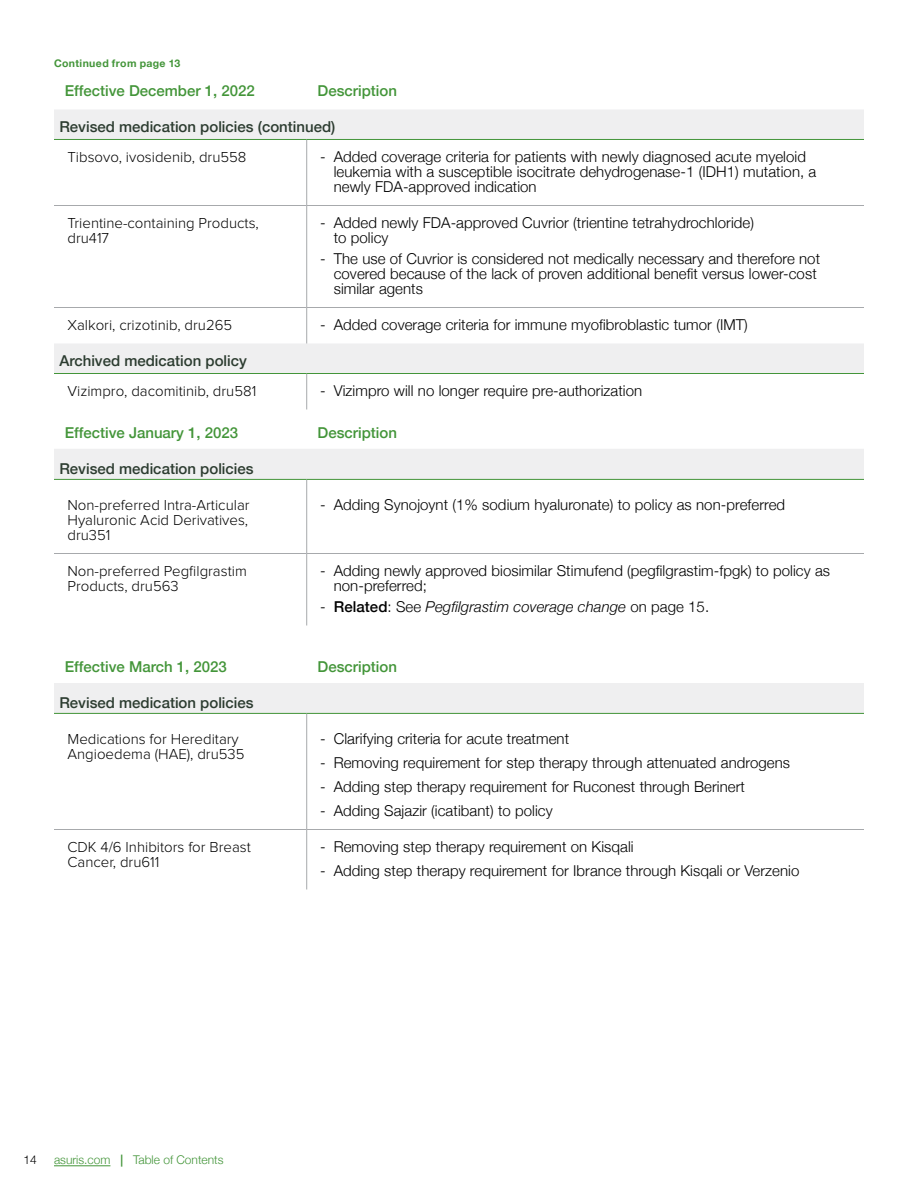
<style>
.page{position:relative;width:918px;height:1188px;background:#fff}
.page>*{position:absolute;margin:0;border:0;box-sizing:border-box;transform-origin:0 0}
.t1{font:300 15px/15px "Helvetica Neue";letter-spacing:.005em;color:#000}
.t2{font:300 15px/15px "Proxima Nova";color:#000}
.t3{font:500 15px "Helvetica Neue";color:#2c3c30}
.t4{font:500 15px "Helvetica Neue";color:#439539}
.t5{font:italic 300 15px "Helvetica Neue";letter-spacing:.005em;color:#000}
.t6{font:300 12px "Helvetica Neue";color:#439539}
.t7{font:300 12px "Helvetica Neue";color:#000}
.t8{font:700 10.5px "Helvetica Neue";letter-spacing:.035em;color:#439539}
.s1{font-style:normal}
.s2{font-weight:500;font-style:normal}
.s3{font-weight:500}
</style>
<div class="page">
<hr style="left:54px;top:1165px;width:56px;height:1px;background:#439539">
<svg style="left:54px;top:110px;width:810px;height:369px"></svg>
<hr style="left:54px;top:553px;width:253px;height:1px;background:#a7a9ac">
<hr style="left:307px;top:553px;width:557px;height:1px;background:#a7a9ac">
<hr style="left:306px;top:554px;width:1px;height:72px;background:#a7a9ac">
<hr style="left:54px;top:373px;width:253px;height:1px;background:#439539">
<hr style="left:307px;top:373px;width:557px;height:1px;background:#439539">
<hr style="left:54px;top:479px;width:253px;height:1px;background:#439539">
<hr style="left:307px;top:479px;width:557px;height:1px;background:#439539">
<hr style="left:306px;top:480px;width:1px;height:73px;background:#a7a9ac">
<hr style="left:54px;top:205px;width:253px;height:1px;background:#a7a9ac">
<hr style="left:307px;top:205px;width:557px;height:1px;background:#a7a9ac">
<hr style="left:306px;top:206px;width:1px;height:101px;background:#a7a9ac">
<hr style="left:54px;top:307px;width:253px;height:1px;background:#a7a9ac">
<hr style="left:307px;top:307px;width:557px;height:1px;background:#a7a9ac">
<hr style="left:306px;top:308px;width:1px;height:36px;background:#a7a9ac">
<hr style="left:306px;top:374px;width:1px;height:36px;background:#a7a9ac">
<hr style="left:54px;top:139px;width:253px;height:1px;background:#439539">
<hr style="left:307px;top:139px;width:557px;height:1px;background:#439539">
<hr style="left:306px;top:140px;width:1px;height:65px;background:#a7a9ac">
<div style="left:54px;top:683px;width:810px;height:30px;background:#efeff0"></div>
<hr style="left:54px;top:829px;width:253px;height:1px;background:#a7a9ac">
<hr style="left:307px;top:829px;width:557px;height:1px;background:#a7a9ac">
<hr style="left:306px;top:830px;width:1px;height:60px;background:#a7a9ac">
<hr style="left:54px;top:713px;width:253px;height:1px;background:#439539">
<hr style="left:307px;top:713px;width:557px;height:1px;background:#439539">
<hr style="left:306px;top:714px;width:1px;height:115px;background:#a7a9ac">
<p class="t8" style="left:54px;top:55px;width:128px">Continued from page 13</p>
<p class="t4" style="left:65px;top:79px;width:192px">Effective December 1, 2022</p>
<p class="t4" style="left:318px;top:79px;width:81px">Description</p>
<p class="t3" style="left:59px;top:115px;width:277px">Revised medication policies (continued)</p>
<p class="t2" style="left:67px;top:150px;width:181px">Tibsovo, ivosidenib, dru558</p>
<p class="t1" style="left:334px;top:148px;width:484px;text-indent:-14px">- Added coverage criteria for patients with newly diagnosed acute myeloid leukemia with a susceptible isocitrate dehydrogenase-1 (IDH1) mutation, a newly FDA-approved indication</p>
<p class="t2" style="left:68px;top:216px;width:193px">Trientine-containing Products, dru417</p>
<p class="t1" style="left:334px;top:214px;width:422px;text-indent:-14px">- Added newly FDA-approved Cuvrior (trientine tetrahydrochloride) to policy</p>
<p class="t1" style="left:334px;top:250px;width:488px;text-indent:-14px">- The use of Cuvrior is considered not medically necessary and therefore not covered because of the lack of proven additional benefit versus lower-cost similar agents</p>
<p class="t2" style="left:68px;top:318px;width:166px">Xalkori, crizotinib, dru265</p>
<p class="t1" style="left:320px;top:316px;width:429px">- Added coverage criteria for immune myofibroblastic tumor (IMT)</p>
<p class="t3" style="left:59px;top:349px;width:189px">Archived medication policy</p>
<p class="t2" style="left:67px;top:384px;width:190px">Vizimpro, dacomitinib, dru581</p>
<p class="t1" style="left:320px;top:382px;width:324px">- Vizimpro will no longer require pre-authorization</p>
<p class="t4" style="left:65px;top:421px;width:175px">Effective January 1, 2023</p>
<p class="t4" style="left:318px;top:421px;width:81px">Description</p>
<p class="t3" style="left:59px;top:457px;width:196px">Revised medication policies</p>
<p class="t2" style="left:67px;top:498px;width:184px;text-align:justify">Non-preferred Intra-Articular Hyaluronic Acid Derivatives, dru351</p>
<p class="t1" style="left:320px;top:496px;width:466px">- Adding Synojoynt (1% sodium hyaluronate) to policy as non-preferred</p>
<p class="t2" style="left:68px;top:564px;width:181px">Non-preferred Pegfilgrastim<br>Products, dru563</p>
<p class="t1" style="left:334px;top:562px;width:498px;text-indent:-14px">- Adding newly approved biosimilar Stimufend (pegfilgrastim-fpgk) to policy as non-preferred;</p>
<p class="t5" style="left:320px;top:595px;width:390px"><span class="s1">-</span> <span class="s2">Related</span><span class="s1">: See</span> Pegfilgrastim coverage change <span class="s1">on page 15.</span></p>
<p class="t4" style="left:65px;top:655px;width:164px">Effective March 1, 2023</p>
<p class="t4" style="left:318px;top:655px;width:81px">Description</p>
<p class="t3" style="left:59px;top:691px;width:196px">Revised medication policies</p>
<p class="t2" style="left:67px;top:732px;width:178px">Medications for Hereditary<br>Angioedema (HAE), dru535</p>
<p class="t1" style="left:320px;top:730px;width:250px">- Clarifying criteria for acute treatment</p>
<p class="t1" style="left:320px;top:754px;width:471px">- Removing requirement for step therapy through attenuated androgens</p>
<p class="t1" style="left:320px;top:778px;width:426px">- Adding step therapy requirement for Ruconest through Berinert</p>
<p class="t1" style="left:320px;top:802px;width:234px">- Adding Sajazir (icatibant) to policy</p>
<p class="t2" style="left:68px;top:840px;width:185px">CDK 4/6 Inhibitors for Breast<br>Cancer, dru611</p>
<p class="t1" style="left:320px;top:838px;width:315px">- Removing step therapy requirement on Kisqali</p>
<p class="t1" style="left:320px;top:862px;width:481px">- Adding step therapy requirement for Ibrance through Kisqali or Verzenio</p>
<p class="t7" style="left:24px;top:1150px;width:15px">14</p>
<p class="t6" style="left:54px;top:1150px;width:171px">asuris.com <span class="s3">|</span> Table of Contents</p>
</div>
